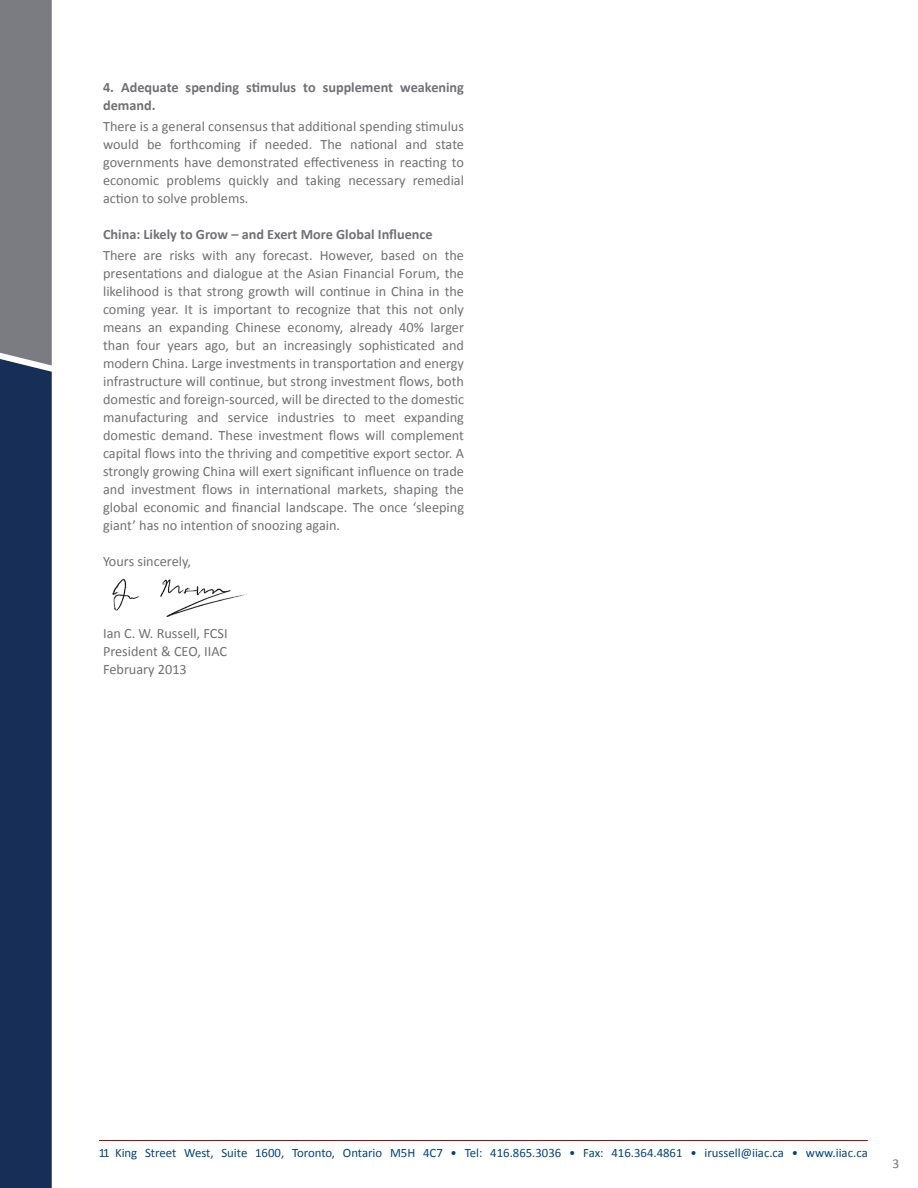
<style>
.page{position:relative;width:918px;height:1188px;background:#fff}
.page>*{position:absolute;margin:0;border:0;box-sizing:border-box;transform-origin:0 0}
.t1{font:14.25px/18px "Calibri";color:#717074;text-align:justify}
.t2{font:700 14.25px/18px "Calibri";color:#717074}
.t3{font:13.5px "Calibri";color:#717074}
.t4{font:12.75px "Calibri";color:#00447b}
</style>
<div class="page">
<hr style="left:99px;top:1140px;width:769px;height:1px;background:#c00000">
<svg style="left:0;top:0;width:52px;height:1188px;background:#374865"></svg>
<img style="left:112px;top:578px;width:135px;height:39px">
<p class="t2" style="left:103px;top:79px;width:362px">4. Adequate spending stimulus to supplement weakening demand.</p>
<p class="t1" style="left:103px;top:118px;width:362px">There is a general consensus that additional spending stimulus would be forthcoming if needed. The national and state governments have demonstrated effectiveness in reacting to economic problems quickly and taking necessary remedial action to solve problems.</p>
<p class="t2" style="left:103px;top:226px;width:331px">China: Likely to Grow – and Exert More Global Influence</p>
<p class="t1" style="left:103px;top:247px;width:363px">There are risks with any forecast. However, based on the presentations and dialogue at the Asian Financial Forum, the likelihood is that strong growth will continue in China in the coming year. It is important to recognize that this not only means an expanding Chinese economy, already 40% larger than four years ago, but an increasingly sophisticated and modern China. Large investments in transportation and energy infrastructure will continue, but strong investment flows, both domestic and foreign-sourced, will be directed to the domestic manufacturing and service industries to meet expanding domestic demand. These investment flows will complement capital flows into the thriving and competitive export sector. A strongly growing China will exert significant influence on trade and investment flows in international markets, shaping the global economic and financial landscape. The once ‘sleeping giant’ has no intention of snoozing again.</p>
<p class="t1" style="left:103px;top:553px;width:89px">Yours sincerely,</p>
<p class="t1" style="left:103px;top:625px;width:126px">Ian C. W. Russell, FCSI</p>
<p class="t1" style="left:103px;top:643px;width:126px">President &amp; CEO, IIAC</p>
<p class="t1" style="left:103px;top:661px;width:85px">February 2013</p>
<p class="t4" style="left:99px;top:1145px;width:770px">11 King Street West, Suite 1600, Toronto, Ontario M5H 4C7 • Tel: 416.865.3036 • Fax: 416.364.4861 • irussell@iiac.ca • www.iiac.ca</p>
<p class="t3" style="left:892px;top:1155px;width:8px">3</p>
</div>
